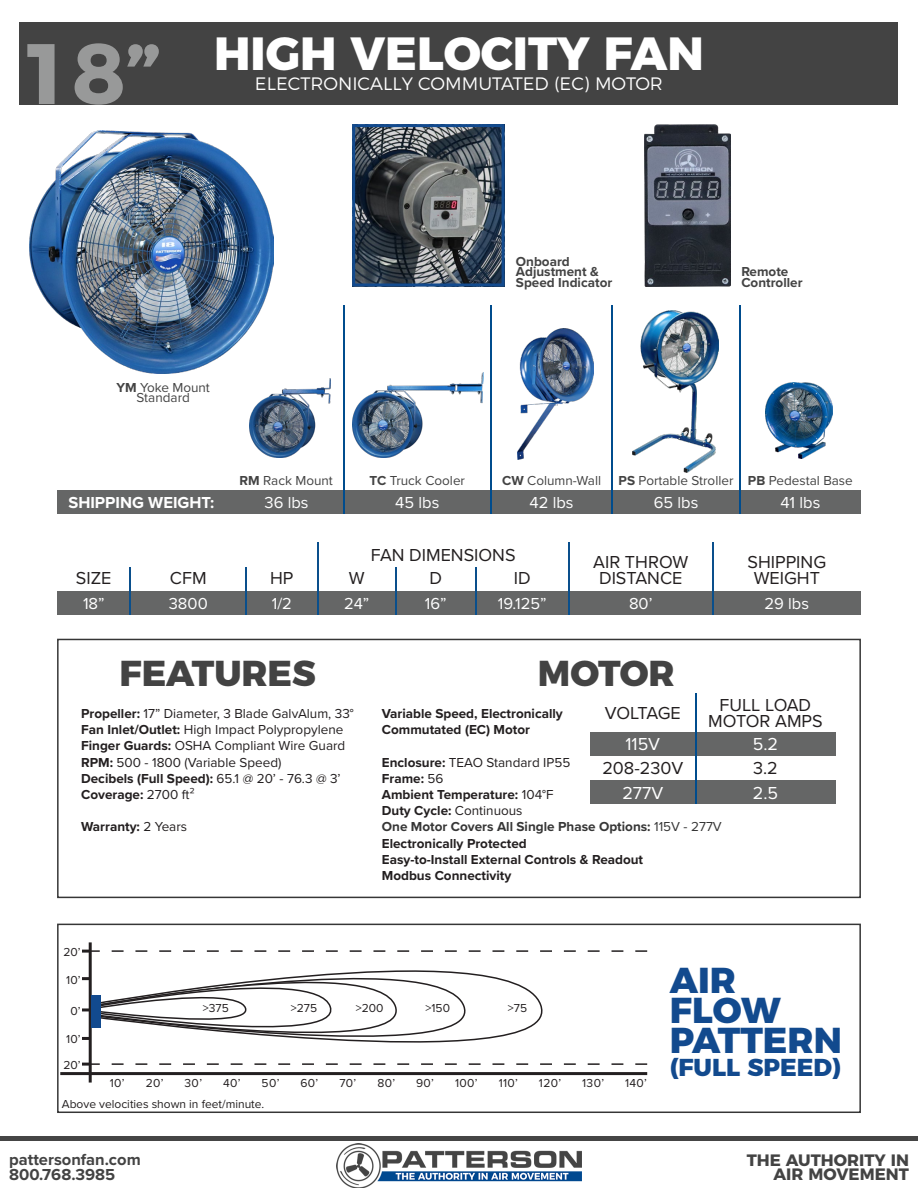
<style>
.page{position:relative;width:918px;height:1188px;background:#fff}
.page>*{position:absolute;margin:0;border:0;box-sizing:border-box;transform-origin:0 0}
.t1{font:700 85.5px "Montserrat";color:#989999}
.t2{font:800 46.5px "Montserrat";color:#fff}
.t3{font:800 36px/30px "Montserrat";color:#124a8e}
.t4{font:800 36px "Montserrat";color:#434343}
.t5{font:800 24.45px "Montserrat";color:#124a8e}
.t6{font:18px/16.5px "Proxima Nova";color:#231f20;text-align:center}
.t7{font:300 18px "Montserrat";color:#fff}
.t8{font:18px "Proxima Nova";color:#fff}
.t9{font:18px "Proxima Nova";letter-spacing:-.03em;color:#231f20}
.t10{font:16.5px "Proxima Nova";color:#fff}
.t11{font:700 16.5px/15px "Proxima Nova";color:#434343}
.t12{font:700 16.5px/13.5px "Montserrat";color:#434343;text-align:right}
.t13{font:700 16.5px "Proxima Nova";color:#fff}
.t14{font:700 13.5px/16.2px "Proxima Nova";color:#231f20}
.t15{font:13.5px/16.2px "Proxima Nova";color:#231f20}
.t16{font:13.5px/10.5px "Proxima Nova";color:#434343;text-align:center}
.t17{font:700 13.5px/10.5px "Proxima Nova";color:#434343}
.t18{font:12px/26px "Proxima Nova";color:#231f20}
.s1{font-weight:700}
.s2{font-weight:400}
.s3{color:#363636}
.s4{font-weight:400;color:#363636}
</style>
<div class="page">
<div style="left:20px;top:22px;width:878px;height:83px;background:#434343"></div>
<div style="left:57px;top:591px;width:804px;height:24px;background:#656666"></div>
<hr style="left:130px;top:567px;width:1px;height:48px;background:#0a4f8c">
<hr style="left:245px;top:567px;width:2px;height:48px;background:#0a4f8c">
<hr style="left:317px;top:543px;width:1px;height:72px;background:#0a4f8c">
<hr style="left:395px;top:567px;width:2px;height:48px;background:#0a4f8c">
<hr style="left:475px;top:567px;width:2px;height:48px;background:#0a4f8c">
<hr style="left:568px;top:543px;width:2px;height:72px;background:#0a4f8c">
<hr style="left:712px;top:543px;width:2px;height:72px;background:#0a4f8c">
<div style="left:57px;top:639px;width:804px;height:259px;border:2px solid #363636"></div>
<img style="left:632px;top:310px;width:87px;height:163px">
<img style="left:353px;top:373px;width:130px;height:85px">
<img style="left:517px;top:328px;width:76px;height:131px">
<img style="left:765px;top:382px;width:67px;height:77px">
<div style="left:57px;top:491px;width:804px;height:23px;background:#656666"></div>
<hr style="left:343px;top:306px;width:1px;height:208px;background:#004c8d">
<hr style="left:739px;top:306px;width:1px;height:208px;background:#004c8d">
<hr style="left:612px;top:306px;width:1px;height:208px;background:#004c8d">
<hr style="left:490px;top:306px;width:2px;height:208px;background:#004c8d">
<img style="left:250px;top:378px;width:80px;height:80px">
<img style="left:30px;top:130px;width:244px;height:243px">
<div style="left:57px;top:924px;width:804px;height:189px;border:2px solid #363636"></div>
<hr style="left:60px;top:1072px;width:587px;height:3px;background:#231f20">
<hr style="left:89px;top:942px;width:3px;height:141px;background:#231f20">
<svg style="left:90px;top:942px;width:480px;height:140px"></svg>
<svg style="left:94px;top:945px;width:394px;height:125px"></svg>
<svg style="left:82px;top:950px;width:565px;height:116px"></svg>
<div style="left:92px;top:995px;width:9px;height:32px;background:#124a8e"></div>
<div style="left:0;top:1136px;width:918px;height:5px;background:#454545"></div>
<img style="left:337px;top:1144px;width:244px;height:44px">
<img style="left:645px;top:124px;width:86px;height:162px">
<img style="left:356px;top:128px;width:145px;height:154px">
<div style="left:352px;top:124px;width:153px;height:162px;border:3px solid #124a8e"></div>
<div style="left:590px;top:732px;width:245px;height:23px;background:#656666"></div>
<div style="left:590px;top:781px;width:245px;height:23px;background:#656666"></div>
<hr style="left:695px;top:694px;width:1px;height:110px;background:#004c8d">
<h1 class="t1" style="left:20px;top:3px;width:144px">18”</h1>
<h2 class="t2" style="left:214px;top:15px;width:491px">HIGH VELOCITY FAN</h2>
<h3 class="t7" style="left:255px;top:69px;width:410px">ELECTRONICALLY COMMUTATED (EC) MOTOR</h3>
<p class="t17" style="left:516px;top:255px;width:98px">Onboard<br>Adjustment &amp;<br>Speed Indicator</p>
<p class="t17" style="left:741px;top:266px;width:63px">Remote<br>Controller</p>
<p class="t16" style="left:117px;top:382px;width:95px"><span class="s1">YM</span> Yoke Mount<br>Standard</p>
<p class="t16" style="left:240px;top:475px;width:95px"><span class="s1">RM</span> Rack Mount</p>
<p class="t16" style="left:370px;top:475px;width:97px"><span class="s1">TC</span> Truck Cooler</p>
<p class="t16" style="left:502px;top:475px;width:100px"><span class="s1">CW</span> Column-Wall</p>
<p class="t16" style="left:619px;top:475px;width:236px"><span class="s1">PS</span> Portable Stroller <span class="s1">PB</span> Pedestal Base</p>
<p class="t13" style="left:69px;top:490px;width:147px">SHIPPING WEIGHT:</p>
<p class="t10" style="left:265px;top:490px;width:46px">36 lbs</p>
<p class="t10" style="left:395px;top:490px;width:46px">45 lbs</p>
<p class="t10" style="left:530px;top:490px;width:46px">42 lbs</p>
<p class="t10" style="left:654px;top:490px;width:46px">65 lbs</p>
<p class="t10" style="left:780px;top:490px;width:41px">41 lbs</p>
<h3 class="t6" style="left:371px;top:546px;width:146px">FAN DIMENSIONS</h3>
<h3 class="t6" style="left:76px;top:569px;width:37px">SIZE</h3>
<h3 class="t6" style="left:170px;top:569px;width:38px">CFM</h3>
<h3 class="t6" style="left:270px;top:569px;width:25px">HP</h3>
<h3 class="t6" style="left:349px;top:569px;width:17px">W</h3>
<h3 class="t6" style="left:430px;top:569px;width:14px">D</h3>
<h3 class="t6" style="left:514px;top:569px;width:18px">ID</h3>
<h3 class="t6" style="left:593px;top:553px;width:97px">AIR THROW<br>DISTANCE</h3>
<h3 class="t6" style="left:748px;top:553px;width:80px">SHIPPING<br>WEIGHT</h3>
<p class="t10" style="left:83px;top:591px;width:23px">18”</p>
<p class="t10" style="left:169px;top:591px;width:40px">3800</p>
<p class="t10" style="left:272px;top:591px;width:22px">1/2</p>
<p class="t10" style="left:344px;top:591px;width:27px">24”</p>
<p class="t10" style="left:425px;top:591px;width:23px">16”</p>
<p class="t10" style="left:498px;top:591px;width:50px">19.125”</p>
<p class="t10" style="left:629px;top:591px;width:25px">80’</p>
<p class="t10" style="left:765px;top:591px;width:46px">29 lbs</p>
<h3 class="t4" style="left:119px;top:643px;width:198px">FEATURES</h3>
<h3 class="t4" style="left:538px;top:643px;width:138px">MOTOR</h3>
<p class="t15" style="left:81px;top:705px;width:274px"><span class="s1">Propeller:</span> 17” Diameter, 3 Blade GalvAlum, 33° <span class="s1">Fan Inlet/Outlet:</span> High Impact Polypropylene <span class="s1">Finger Guards:</span> OSHA Compliant Wire Guard <span class="s1">RPM:</span> 500 - 1800 (Variable Speed)<br><span class="s1">Decibels (Full Speed):</span> 65.1 @ 20’ - 76.3 @ 3’ <span class="s1">Coverage:</span> 2700 ft²</p>
<p class="t14" style="left:81px;top:818px;width:108px">Warranty: <span class="s2">2 Years</span></p>
<h3 class="t6" style="left:708px;top:696px;width:116px">FULL LOAD<br>MOTOR AMPS</h3>
<h3 class="t9" style="left:605px;top:700px;width:77px">VOLTAGE</h3>
<h3 class="t8" style="left:625px;top:731px;width:36px">115V</h3>
<h3 class="t6" style="left:602px;top:759px;width:82px">208-230V</h3>
<p class="t14" style="left:382px;top:705px;width:182px">Variable Speed, Electronically<br>Commutated (EC) Motor</p>
<p class="t14" style="left:382px;top:754px;width:341px">Enclosure: <span class="s2">TEAO Standard IP55<br></span>Frame: <span class="s2">56<br></span>Ambient Temperature: <span class="s2">104°F<br></span>Duty Cycle: <span class="s2">Continuous<br></span><span class="s3">One Motor Covers All Single Phase Options:</span> <span class="s4">115V - 277V<br></span>Electronically Protected<br>Easy-to-Install External Controls &amp; Readout<br>Modbus Connectivity</p>
<h3 class="t8" style="left:753px;top:731px;width:27px">5.2</h3>
<h3 class="t6" style="left:753px;top:759px;width:26px">3.2</h3>
<h3 class="t8" style="left:622px;top:779px;width:42px">277V</h3>
<h3 class="t8" style="left:753px;top:779px;width:27px">2.5</h3>
<p class="t18" style="left:63px;top:938px;width:19px">20’</p>
<p class="t18" style="left:66px;top:966px;width:16px">10’</p>
<p class="t18" style="left:70px;top:997px;width:12px">0’</p>
<p class="t18" style="left:63px;top:1025px;width:19px">10’<br>20’</p>
<p class="t18" style="left:203px;top:995px;width:27px">&gt;375</p>
<p class="t18" style="left:291px;top:995px;width:28px">&gt;275</p>
<p class="t18" style="left:356px;top:995px;width:29px">&gt;200</p>
<p class="t18" style="left:426px;top:995px;width:26px">&gt;150</p>
<p class="t18" style="left:508px;top:995px;width:21px">&gt;75</p>
<p class="t18" style="left:110px;top:1070px;width:16px">10’</p>
<p class="t18" style="left:146px;top:1070px;width:19px">20’</p>
<p class="t18" style="left:185px;top:1070px;width:19px">30’</p>
<p class="t18" style="left:223px;top:1070px;width:19px">40’</p>
<p class="t18" style="left:262px;top:1070px;width:19px">50’</p>
<p class="t18" style="left:301px;top:1070px;width:19px">60’</p>
<p class="t18" style="left:339px;top:1070px;width:18px">70’</p>
<p class="t18" style="left:377px;top:1070px;width:19px">80’</p>
<p class="t18" style="left:416px;top:1070px;width:19px">90’</p>
<p class="t18" style="left:455px;top:1070px;width:24px">100’</p>
<p class="t18" style="left:499px;top:1070px;width:21px">110’</p>
<p class="t18" style="left:539px;top:1070px;width:24px">120’</p>
<p class="t18" style="left:582px;top:1070px;width:23px">130’</p>
<p class="t18" style="left:625px;top:1070px;width:23px">140’</p>
<p class="t18" style="left:62px;top:1091px;width:204px">Above velocities shown in feet/minute.</p>
<h3 class="t3" style="left:670px;top:962px;width:174px">AIR<br>FLOW<br>PATTERN</h3>
<h3 class="t5" style="left:670px;top:1047px;width:173px">(FULL SPEED)</h3>
<p class="t11" style="left:9px;top:1152px;width:133px">pattersonfan.com<br>800.768.3985</p>
<p class="t12" style="left:747px;top:1153px;width:164px">THE AUTHORITY IN<br>AIR MOVEMENT</p>
</div>
